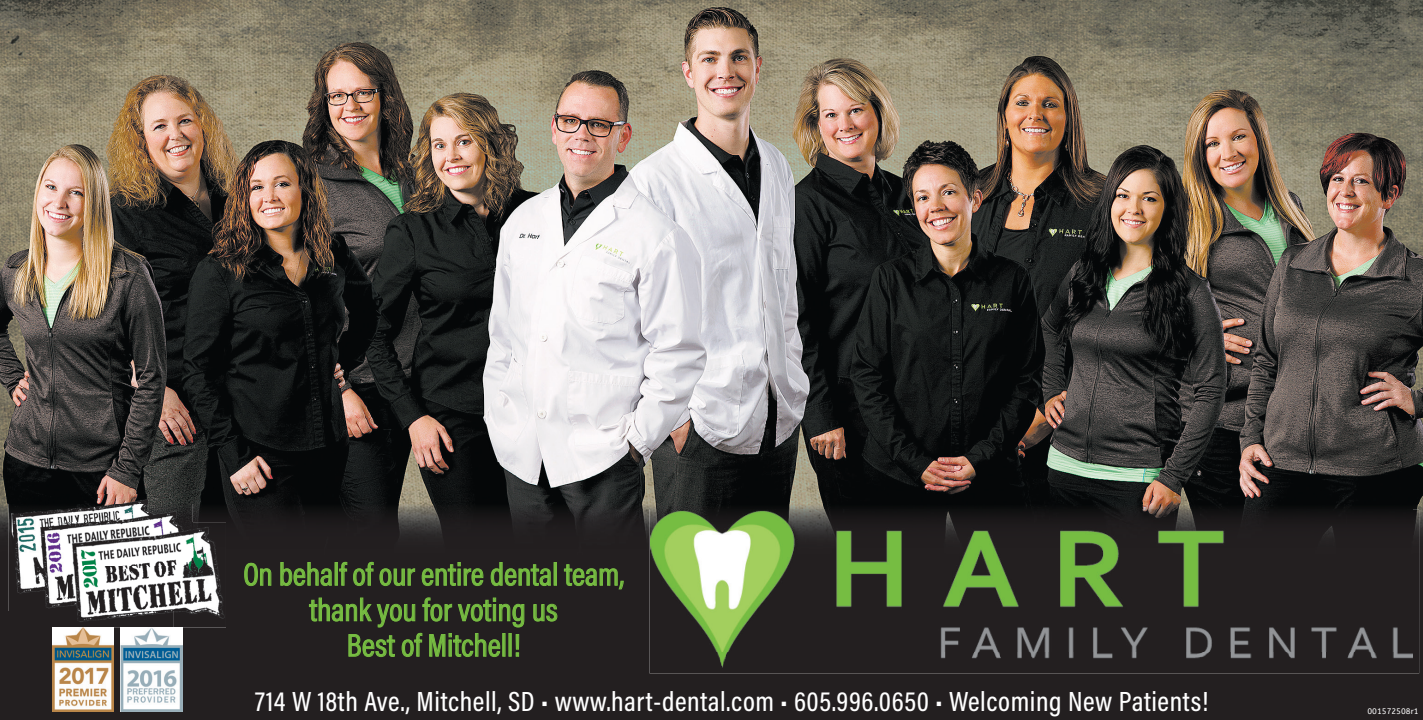
<style>
.page{position:relative;width:1423px;height:720px;background:#fff}
.page>*{position:absolute;margin:0;border:0;box-sizing:border-box;transform-origin:0 0}
.t1{font:32px/35.4px "Acumin Pro Cond";color:#77bd42;text-align:center}
.t2{font:500 28px "Acumin Pro Cond";letter-spacing:.02em;color:#fff}
.t3{font:8px "A Bee Zee";color:#fff}
</style>
<div class="page">
<img style="left:0;top:0;width:1423px;height:504px">
<div style="left:0;top:652px;width:1423px;height:28px;background:#231f20"></div>
<img style="left:0;top:504px;width:1423px;height:148px">
<div style="left:0;top:680px;width:1423px;height:40px;background:#231f20"></div>
<img style="left:649px;top:510px;width:770px;height:163px">
<img style="left:651px;top:504px;width:761px;height:166px">
<img style="left:9px;top:495px;width:183px;height:116px">
<img style="left:174px;top:523px;width:52px;height:104px">
<img style="left:69px;top:611px;width:105px;height:16px">
<img style="left:69px;top:523px;width:123px;height:88px">
<img style="left:121px;top:627px;width:61px;height:85px">
<img style="left:52px;top:627px;width:62px;height:85px">
<div style="left:244px;top:562px;width:383px;height:99px;background:#231f20"></div>
<svg style="left:244px;top:563px;width:27px;height:23px"></svg>
<svg style="left:281px;top:562px;width:51px;height:24px"></svg>
<div style="left:335px;top:562px;width:3px;height:23px;border:1px solid #77bd42"></div>
<svg style="left:339px;top:562px;width:8px;height:24px"></svg>
<svg style="left:353px;top:562px;width:21px;height:24px"></svg>
<svg style="left:380px;top:569px;width:35px;height:17px"></svg>
<svg style="left:422px;top:562px;width:61px;height:24px"></svg>
<svg style="left:491px;top:562px;width:60px;height:24px"></svg>
<div style="left:554px;top:562px;width:3px;height:23px;border:1px solid #77bd42"></div>
<svg style="left:564px;top:564px;width:59px;height:25px"></svg>
<svg style="left:309px;top:598px;width:106px;height:29px;background:#344027"></svg>
<svg style="left:422px;top:598px;width:30px;height:23px"></svg>
<svg style="left:458px;top:598px;width:66px;height:29px;background:#364327"></svg>
<svg style="left:533px;top:604px;width:24px;height:17px"></svg>
<svg style="left:349px;top:634px;width:46px;height:23px"></svg>
<svg style="left:402px;top:633px;width:20px;height:24px"></svg>
<svg style="left:429px;top:633px;width:71px;height:24px;background:#3c4f2a"></svg>
<svg style="left:516px;top:634px;width:3px;height:23px"></svg>
<p class="t1" style="left:243px;top:556px;width:382px">On behalf of our entire dental team, thank you for voting us<br>Best of Mitchell!</p>
<p class="t2" style="left:255px;top:683px;width:955px">714 W 18th Ave., Mitchell, SD • www.hart-dental.com • 605.996.0650 • Welcoming New Patients!</p>
<p class="t3" style="left:1367px;top:707px;width:53px">001572508r1</p>
</div>
